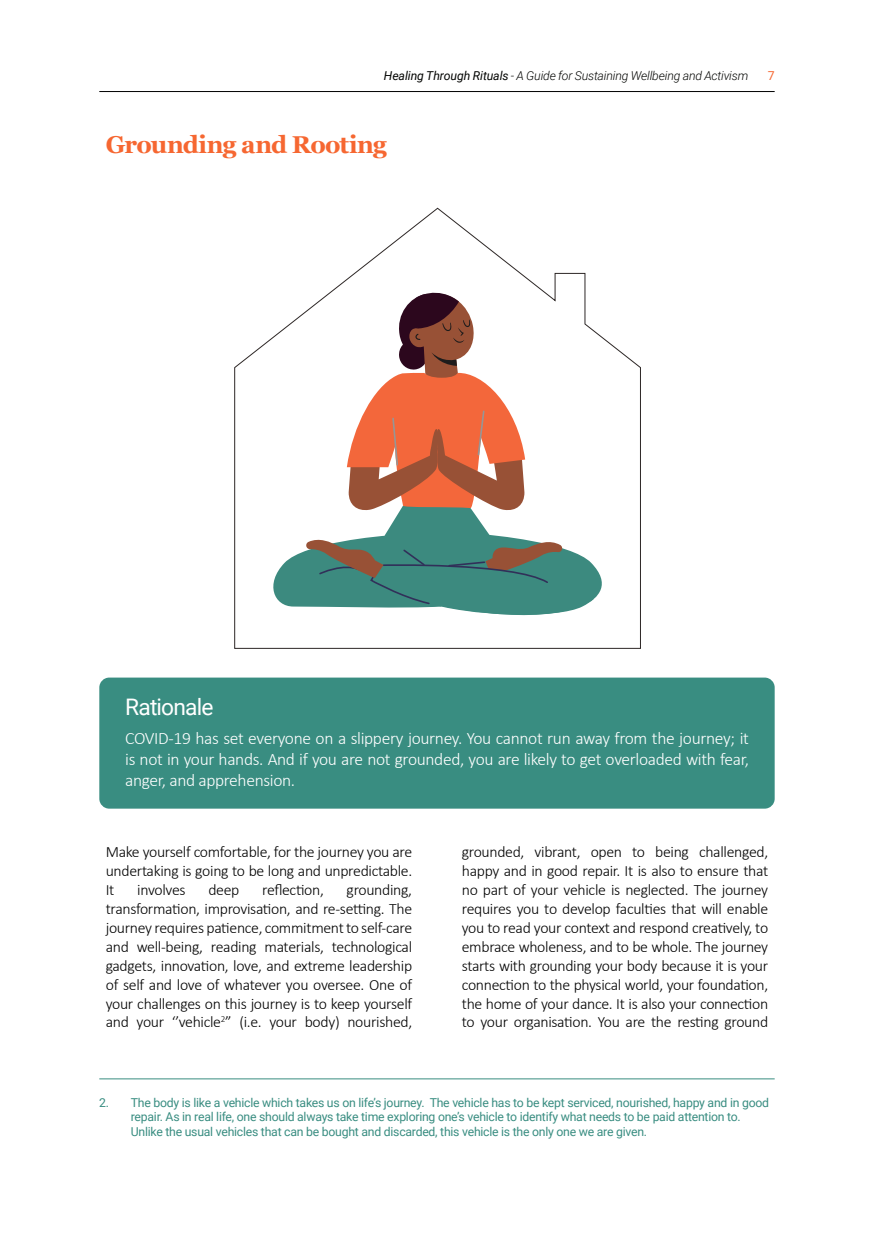
<style>
.page{position:relative;width:874px;height:1241px;background:#fff}
.page>*{position:absolute;margin:0;border:0;box-sizing:border-box;transform-origin:0 0}
.t1{font:700 24.32px "Georgia";letter-spacing:-.035em;color:#f66731}
.t2{font:22.75px "Roboto";letter-spacing:-.035em;color:#fff}
.t3{font:300 17.5px/21px "Calibri";letter-spacing:-.02em;color:#fff;text-align:justify}
.t4{font:300 15.75px/18.9px "Calibri";letter-spacing:-.02em;color:#000;text-align:justify}
.t5{font:12.25px/14.7px "Roboto";letter-spacing:-.02em;color:#398d81}
.t6{font:italic 300 12.25px "Roboto";letter-spacing:-.015em;color:#040503}
.t7{font:12.25px "Roboto";color:#f66731}
.s1{font-weight:400}
</style>
<div class="page">
<div style="left:99px;top:677px;width:675px;height:131px;background:#398d81;border-radius:10px"></div>
<hr style="left:99px;top:1078px;width:675px;height:1px;background:#398d81">
<svg style="left:234px;top:207px;width:407px;height:442px"></svg>
<hr style="left:99px;top:91px;width:675px;height:1px;background:#000">
<p class="t6" style="left:384px;top:67px;width:366px"><span class="s1">Healing Through Rituals</span> - A Guide for Sustaining Wellbeing and Activism</p>
<p class="t7" style="left:767px;top:67px;width:8px">7</p>
<h1 class="t1" style="left:106px;top:126px;width:282px">Grounding and Rooting</h1>
<h2 class="t2" style="left:125px;top:690px;width:90px">Rationale</h2>
<p class="t3" style="left:125px;top:727px;width:625px">COVID-19 has set everyone on a slippery journey. You cannot run away from the journey; it is not in your hands. And if you are not grounded, you are likely to get overloaded with fear, anger, and apprehension.</p>
<p class="t4" style="left:106px;top:842px;width:308px">Make yourself comfortable, for the journey you are undertaking is going to be long and unpredictable.<br>It</p>
<p class="t4" style="left:137px;top:880px;width:50px">involves</p>
<p class="t4" style="left:208px;top:880px;width:32px">deep</p>
<p class="t4" style="left:262px;top:880px;width:63px">reflection,</p>
<p class="t4" style="left:106px;top:880px;width:308px;text-indent:241px">grounding, transformation, improvisation, and re-setting. The journey requires patience, commitment to self-care and well-being, reading materials, technological gadgets, innovation, love, and extreme leadership of self and love of whatever you oversee. One of your challenges on this journey is to keep yourself and your ‘’vehicle<sup>2</sup>” (i.e. your body) nourished,</p>
<p class="t4" style="left:461px;top:842px;width:308px">grounded, vibrant, open to being challenged, happy and in good repair. It is also to ensure that no part of your vehicle is neglected. The journey requires you to develop faculties that will enable you to read your context and respond creatively, to embrace wholeness, and to be whole. The journey starts with grounding your body because it is your connection to the physical world, your foundation, the home of your dance. It is also your connection to your organisation. You are the resting ground</p>
<p class="t5" style="left:131px;top:1094px;width:639px;text-indent:-32px">2. The body is like a vehicle which takes us on life’s journey. The vehicle has to be kept serviced, nourished, happy and in good repair. As in real life, one should always take time exploring one’s vehicle to identify what needs to be paid attention to.<br>Unlike the usual vehicles that can be bought and discarded, this vehicle is the only one we are given.</p>
</div>
